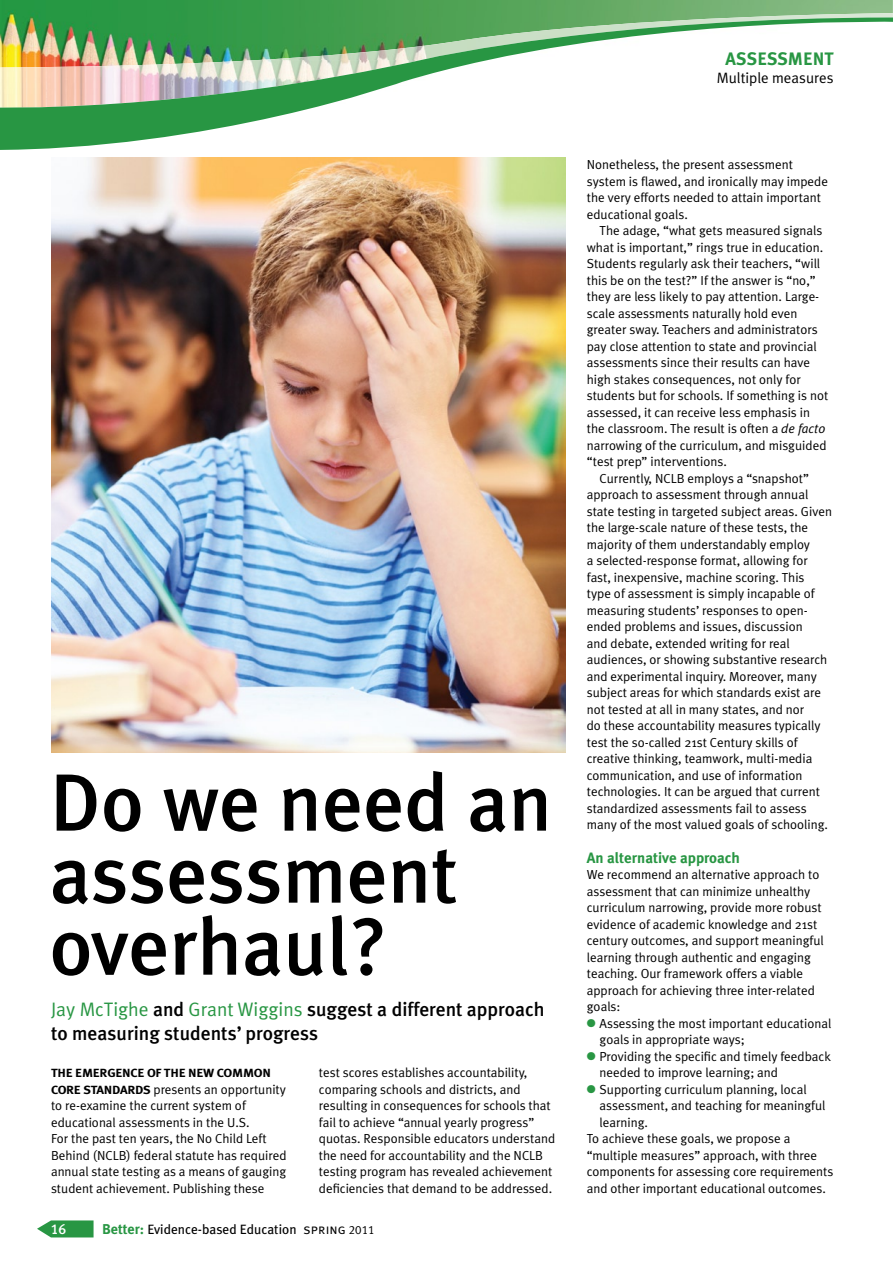
<style>
.page{position:relative;width:893px;height:1263px;background:#fff}
.page>*{position:absolute;margin:0;border:0;box-sizing:border-box;transform-origin:0 0}
.t1{font:500 81px/72px "Meta Plus";color:#000}
.t2{font:500 19.5px/24px "Meta Plus";color:#000}
.t3{font:700 18px "Meta Plus";color:#289643}
.t4{font:700 15px "Meta Plus";color:#289643}
.t5{font:15px "Meta Plus Normal";color:#000}
.t6{font:14.25px "Meta Plus Medium Caps";color:#fff}
.t7{font:13.5px "Meta Plus";color:#000}
.t8{font:13.2px/16.5px "Meta Plus Normal";color:#000}
.t9{font:700 11.85px "Meta Plus";letter-spacing:-.02em;color:#000;scale:1.11 1}
.s1{font-family:"Meta Plus Normal";font-weight:400;color:#289643}
.s2{font-family:"Meta Plus";font-weight:700;font-size:11.85px}
.s3{font-weight:700;font-size:14.25px;color:#289643}
.s4{font-family:"Meta Plus Normal Caps";font-size:14.25px}
.s5{font-family:"Meta Plus Normal Caps";font-size:12px}
.s6{font-style:italic}
.s7{color:#289643}
</style>
<div class="page">
<img style="left:0;top:0;width:893px;height:16px">
<img style="left:246px;top:13px;width:647px;height:3px">
<svg style="left:0;top:16px;width:893px;height:134px"></svg>
<svg style="left:37px;top:1220px;width:57px;height:17px"></svg>
<img style="left:51px;top:157px;width:515px;height:596px">
<h1 class="t1" style="left:50px;top:766px;width:504px">Do we need an assessment overhaul?</h1>
<h2 class="t2" style="left:51px;top:997px;width:495px"><span class="s1">Jay McTighe</span> and <span class="s1">Grant Wiggins</span> suggest a different approach to measuring students’ progress</h2>
<p class="t9" style="left:51px;top:1066px;width:200px">THE EMERGENCE OF THE NEW COMMON</p>
<p class="t8" style="left:51px;top:1081px;width:237px"><span class="s2">CORE STANDARDS</span> presents an opportunity to re-examine the current system of educational assessments in the U.S.<br>For the past ten years, the No Child Left Behind (NCLB) federal statute has required annual state testing as a means of gauging student achievement. Publishing these</p>
<p class="t8" style="left:319px;top:1064px;width:238px">test scores establishes accountability, comparing schools and districts, and resulting in consequences for schools that fail to achieve “annual yearly progress” quotas. Responsible educators understand the need for accountability and the NCLB testing program has revealed achievement deficiencies that demand to be addressed.</p>
<p class="t6" style="left:51px;top:1221px;width:17px">16</p>
<p class="t7" style="left:102px;top:1222px;width:274px"><span class="s3">Better:</span> Evidence-based Education <span class="s4">spring</span> <span class="s5">2011</span></p>
<h3 class="t3" style="left:725px;top:48px;width:110px">ASSESSMENT</h3>
<p class="t5" style="left:717px;top:69px;width:118px">Multiple measures</p>
<p class="t8" style="left:587px;top:156px;width:243px">Nonetheless, the present assessment system is flawed, and ironically may impede the very efforts needed to attain important educational goals.</p>
<p class="t8" style="left:587px;top:222px;width:243px;text-indent:13px">The adage, “what gets measured signals what is important,” rings true in education.<br>Students regularly ask their teachers, “will this be on the test?” If the answer is “no,” they are less likely to pay attention. Large&shy;scale assessments naturally hold even greater sway. Teachers and administrators pay close attention to state and provincial assessments since their results can have high stakes consequences, not only for students but for schools. If something is not assessed, it can receive less emphasis in the classroom. The result is often a <span class="s6">de facto </span>narrowing of the curriculum, and misguided “test prep” interventions.</p>
<p class="t8" style="left:587px;top:470px;width:247px;text-indent:13px">Currently, NCLB employs a “snapshot” approach to assessment through annual state testing in targeted subject areas. Given the large-scale nature of these tests, the majority of them understandably employ<br>a selected-response format, allowing for fast, inexpensive, machine scoring. This type of assessment is simply incapable of measuring students’ responses to open&shy;ended problems and issues, discussion<br>and debate, extended writing for real audiences, or showing substantive research and experimental inquiry. Moreover, many subject areas for which standards exist are not tested at all in many states, and nor<br>do these accountability measures typically test the so-called 21st Century skills of creative thinking, teamwork, multi-media communication, and use of information technologies. It can be argued that current standardized assessments fail to assess many of the most valued goals of schooling.</p>
<p class="t4" style="left:587px;top:849px;width:155px">An alternative approach</p>
<p class="t8" style="left:587px;top:866px;width:238px">We recommend an alternative approach to assessment that can minimize unhealthy curriculum narrowing, provide more robust evidence of academic knowledge and 21st century outcomes, and support meaningful learning through authentic and engaging teaching. Our framework offers a viable approach for achieving three inter-related goals:</p>
<p class="t8" style="left:600px;top:1015px;width:233px;text-indent:-13px"><span class="s7">●</span> Assessing the most important educational goals in appropriate ways;</p>
<p class="t8" style="left:600px;top:1048px;width:233px;text-indent:-13px"><span class="s7">●</span> Providing the specific and timely feedback needed to improve learning; and</p>
<p class="t8" style="left:587px;top:1081px;width:221px"><span class="s7">●</span> Supporting curriculum planning, local</p>
<p class="t8" style="left:600px;top:1097px;width:227px">assessment, and teaching for meaningful</p>
<p class="t8" style="left:600px;top:1114px;width:50px">learning.</p>
<p class="t8" style="left:587px;top:1130px;width:205px">To achieve these goals, we propose a</p>
<p class="t8" style="left:587px;top:1147px;width:232px">“multiple measures” approach, with three</p>
<p class="t8" style="left:587px;top:1163px;width:248px">components for assessing core requirements</p>
<p class="t8" style="left:587px;top:1180px;width:241px">and other important educational outcomes.</p>
</div>
